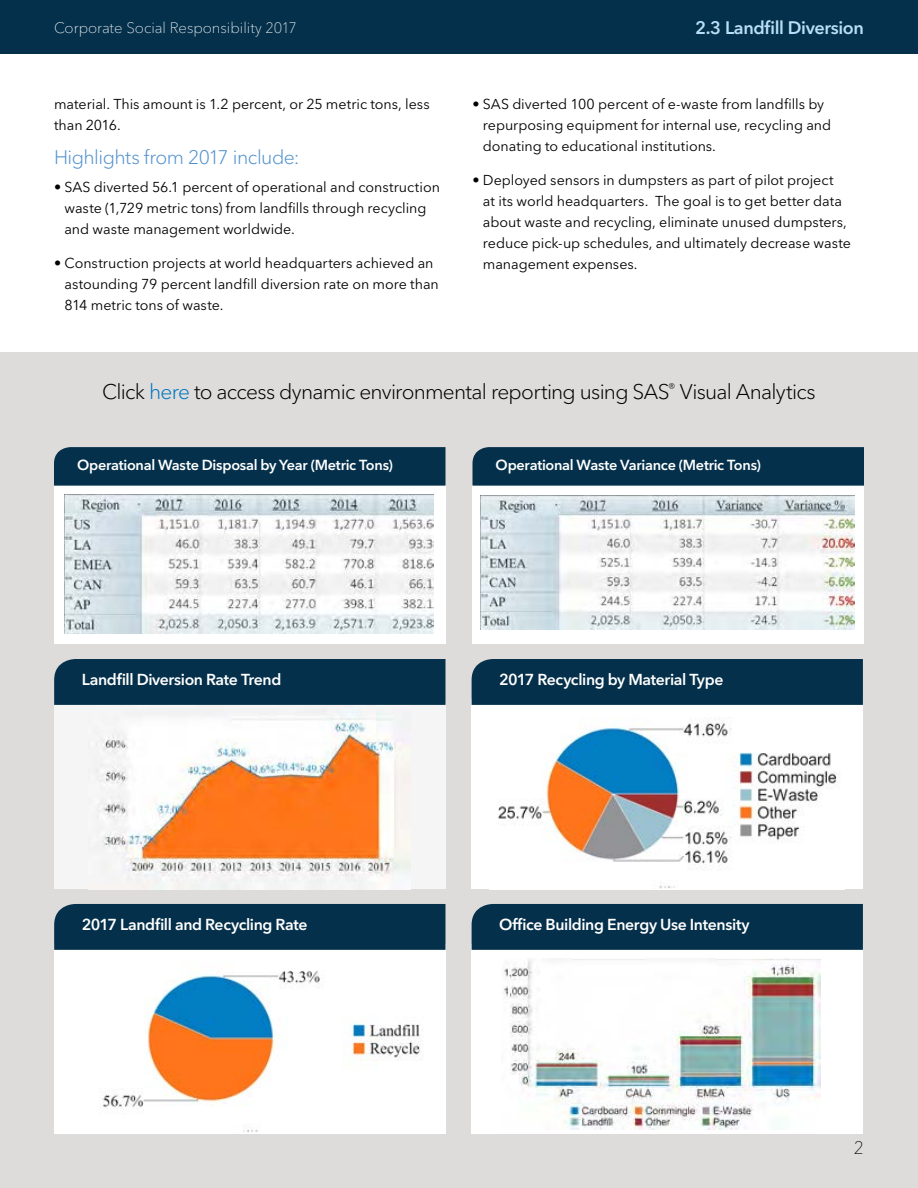
<style>
.page{position:relative;width:918px;height:1188px;background:#fff}
.page>*{position:absolute;margin:0;border:0;box-sizing:border-box;transform-origin:0 0}
.t1{font:300 21px "Avenir Next W1 G";letter-spacing:-.035em;color:#000}
.t2{font:300 19.5px "Avenir Next W1 G";letter-spacing:-.03em;color:#5091cd}
.t3{font:600 18px "Avenir Next W1 G";letter-spacing:-.02em;color:#b8dff7}
.t4{font:100 18px "Avenir Next W1 G";color:#000}
.t5{font:600 15.75px "Avenir Next W1 G";letter-spacing:-.02em;color:#fff}
.t6{font:100 15px "Avenir Next W1 G";color:#fff}
.t7{font:600 14.4px "Avenir Next W1 G";letter-spacing:-.02em;color:#fff}
.t8{font:14.25px/21px "Avenir Next W1 G";letter-spacing:-.005em;color:#000}
.s1{color:#0074be}
</style>
<div class="page">
<div style="left:0;top:352px;width:918px;height:836px;background:#dddcdb"></div>
<div style="left:0;top:0;width:918px;height:54px;background:#04304b"></div>
<div style="left:472px;top:705px;width:391px;height:184px;background:#fff"></div>
<img style="left:490px;top:705px;width:355px;height:184px">
<div style="left:472px;top:659px;width:391px;height:46px;background:#04304b"></div>
<div style="left:472px;top:950px;width:391px;height:184px;background:#fff"></div>
<img style="left:502px;top:958px;width:319px;height:171px">
<div style="left:472px;top:904px;width:391px;height:46px;background:#04304b"></div>
<div style="left:54px;top:705px;width:391px;height:184px;background:#f5f5f5"></div>
<img style="left:89px;top:705px;width:322px;height:184px">
<div style="left:54px;top:659px;width:391px;height:46px;background:#04304b"></div>
<div style="left:54px;top:950px;width:391px;height:184px;background:#fff"></div>
<img style="left:72px;top:950px;width:355px;height:184px">
<div style="left:54px;top:904px;width:391px;height:46px;background:#04304b"></div>
<div style="left:54px;top:486px;width:392px;height:158px;background:#fff"></div>
<img style="left:65px;top:494px;width:368px;height:140px">
<div style="left:54px;top:447px;width:392px;height:39px;background:#04304b"></div>
<div style="left:472px;top:486px;width:392px;height:158px;background:#fff"></div>
<img style="left:480px;top:496px;width:374px;height:134px">
<div style="left:472px;top:447px;width:392px;height:39px;background:#04304b"></div>
<p class="t6" style="left:54px;top:18px;width:245px">Corporate Social Responsibility 2017</p>
<p class="t3" style="left:695px;top:17px;width:170px">2.3 Landfill Diversion</p>
<p class="t8" style="left:54px;top:94px;width:377px">material. This amount is 1.2 percent, or 25 metric tons, less than 2016.</p>
<h2 class="t2" style="left:54px;top:146px;width:247px">Highlights from 2017 include:</h2>
<p class="t8" style="left:64px;top:176px;width:377px;text-indent:-10px">• SAS diverted 56.1 percent of operational and construction waste (1,729 metric tons) from landfills through recycling and waste management worldwide.</p>
<p class="t8" style="left:64px;top:252px;width:376px;text-indent:-10px">• Construction projects at world headquarters achieved an astounding 79 percent landfill diversion rate on more than<br>814 metric tons of waste.</p>
<p class="t8" style="left:483px;top:94px;width:350px;text-indent:-10px">• SAS diverted 100 percent of e-waste from landfills by repurposing equipment for internal use, recycling and donating to educational institutions.</p>
<p class="t8" style="left:483px;top:170px;width:370px;text-indent:-10px">• Deployed sensors in dumpsters as part of pilot project<br>at its world headquarters. The goal is to get better data about waste and recycling, eliminate unused dumpsters, reduce pick-up schedules, and ultimately decrease waste management expenses.</p>
<h1 class="t1" style="left:102px;top:379px;width:715px">Click <span class="s1">here</span> to access dynamic environmental reporting using SAS<sup>®</sup> Visual Analytics</h1>
<p class="t7" style="left:77px;top:456px;width:317px">Operational Waste Disposal by Year (Metric Tons)</p>
<p class="t7" style="left:496px;top:456px;width:267px">Operational Waste Variance (Metric Tons)</p>
<p class="t5" style="left:82px;top:670px;width:201px">Landfill Diversion Rate Trend</p>
<p class="t5" style="left:82px;top:915px;width:227px">2017 Landfill and Recycling Rate</p>
<p class="t5" style="left:499px;top:670px;width:226px">2017 Recycling by Material Type</p>
<p class="t5" style="left:499px;top:915px;width:252px">Office Building Energy Use Intensity</p>
<p class="t4" style="left:854px;top:1137px;width:12px">2</p>
</div>
